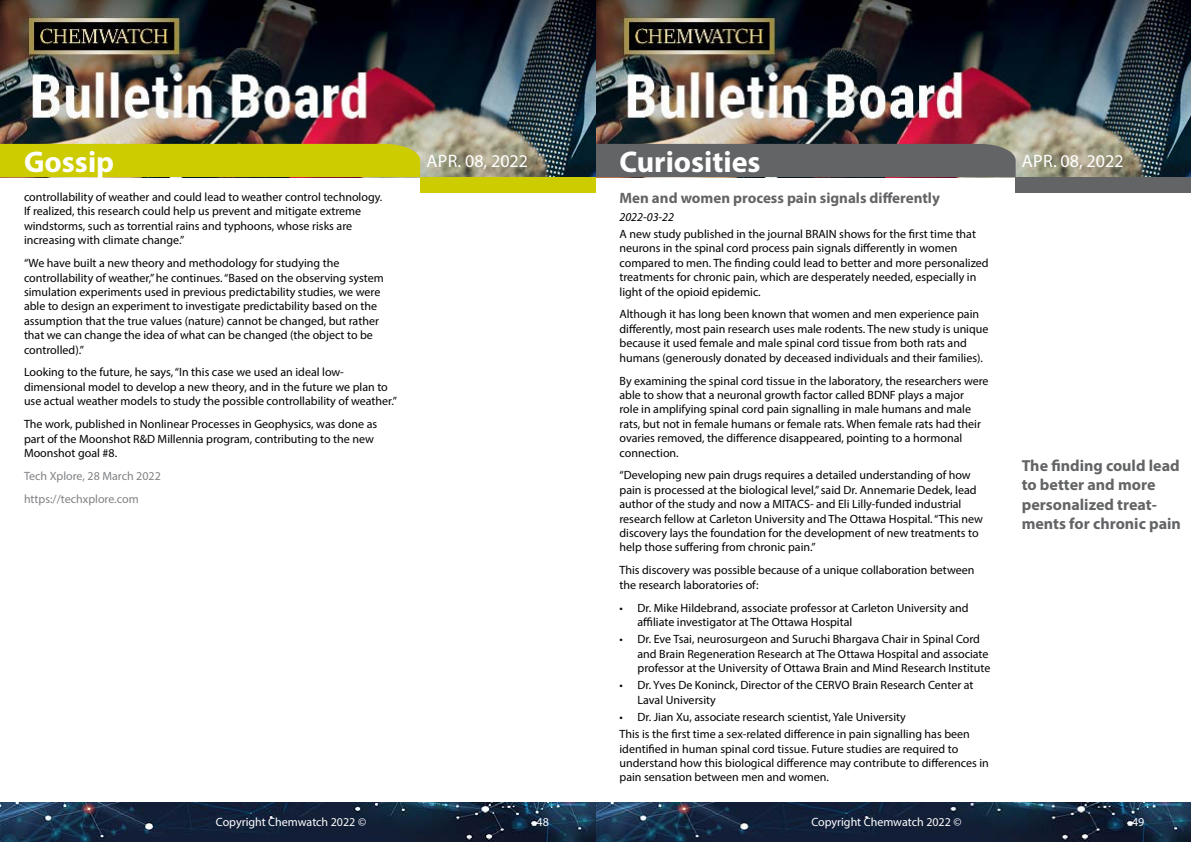
<style>
.page{position:relative;width:1191px;height:842px;background:#fff}
.page>*{position:absolute;margin:0;border:0;box-sizing:border-box;transform-origin:0 0}
.t1{font:700 30px "Myriad Pro";color:#fff}
.t2{font:18px "Myriad Pro";color:#fff}
.t3{font:700 16px/19.2px "Myriad Pro";color:#636466}
.t4{font:700 15px "Myriad Pro";color:#636466}
.t5{font:12px/14.4px "Myriad Pro";color:#000}
.t6{font:12px "Myriad Pro";color:#fff}
.t7{font:12px/22.9px "Myriad Pro";color:#808285}
.t8{font:italic 12px "Myriad Pro";color:#000}
</style>
<div class="page">
<img style="left:0;top:0;width:1191px;height:177px">
<div style="left:1015px;top:177px;width:176px;height:15px;background:#636466"></div>
<div style="left:595px;top:144px;width:420px;height:33px;background:#636466"></div>
<img style="left:0;top:802px;width:1191px;height:40px">
<div style="left:0;top:177px;width:595px;height:641px;background:#fff"></div>
<div style="left:420px;top:177px;width:175px;height:15px;background:#cc0"></div>
<div style="left:0;top:144px;width:420px;height:33px;background:#cc0"></div>
<h1 class="t1" style="left:24px;top:142px;width:92px">Gossip</h1>
<h2 class="t2" style="left:426px;top:150px;width:103px">Apr. 08, 2022</h2>
<h1 class="t1" style="left:619px;top:142px;width:142px">Curiosities</h1>
<h2 class="t2" style="left:1022px;top:149px;width:103px">Apr. 08, 2022</h2>
<p class="t5" style="left:24px;top:190px;width:360px">controllability of weather and could lead to weather control technology.<br>If realized, this research could help us prevent and mitigate extreme windstorms, such as torrential rains and typhoons, whose risks are increasing with climate change.”</p>
<p class="t5" style="left:24px;top:256px;width:361px">“We have built a new theory and methodology for studying the controllability of weather,” he continues. “Based on the observing system simulation experiments used in previous predictability studies, we were able to design an experiment to investigate predictability based on the assumption that the true values (nature) cannot be changed, but rather that we can change the idea of what can be changed (the object to be controlled).”</p>
<p class="t5" style="left:24px;top:365px;width:374px">Looking to the future, he says, “In this case we used an ideal low&shy;dimensional model to develop a new theory, and in the future we plan to use actual weather models to study the possible controllability of weather.”</p>
<p class="t5" style="left:24px;top:417px;width:355px">The work, published in Nonlinear Processes in Geophysics, was done as part of the Moonshot R&amp;D Millennia program, contributing to the new<br>Moonshot goal #8.</p>
<p class="t7" style="left:24px;top:464px;width:138px">Tech Xplore, 28 March 2022 https://techxplore.com</p>
<p class="t4" style="left:619px;top:188px;width:322px">Men and women process pain signals differently</p>
<p class="t8" style="left:619px;top:209px;width:56px">2022-03-22</p>
<p class="t5" style="left:619px;top:226px;width:370px">A new study published in the journal BRAIN shows for the first time that neurons in the spinal cord process pain signals differently in women compared to men. The finding could lead to better and more personalized treatments for chronic pain, which are desperately needed, especially in light of the opioid epidemic.</p>
<p class="t5" style="left:619px;top:307px;width:370px">Although it has long been known that women and men experience pain differently, most pain research uses male rodents. The new study is unique because it used female and male spinal cord tissue from both rats and humans (generously donated by deceased individuals and their families).</p>
<p class="t5" style="left:619px;top:373px;width:371px">By examining the spinal cord tissue in the laboratory, the researchers were able to show that a neuronal growth factor called BDNF plays a major<br>role in amplifying spinal cord pain signalling in male humans and male rats, but not in female humans or female rats. When female rats had their ovaries removed, the difference disappeared, pointing to a hormonal connection.</p>
<p class="t5" style="left:619px;top:468px;width:365px">“Developing new pain drugs requires a detailed understanding of how pain is processed at the biological level,” said Dr. Annemarie Dedek, lead author of the study and now a MITACS- and Eli Lilly-funded industrial research fellow at Carleton University and The Ottawa Hospital. “This new discovery lays the foundation for the development of new treatments to help those suffering from chronic pain.”</p>
<p class="t5" style="left:619px;top:563px;width:356px">This discovery was possible because of a unique collaboration between the research laboratories of:</p>
<p class="t5" style="left:637px;top:600px;width:332px;text-indent:-18px">• Dr. Mike Hildebrand, associate professor at Carleton University and affiliate investigator at The Ottawa Hospital</p>
<p class="t5" style="left:637px;top:632px;width:354px;text-indent:-18px">• Dr. Eve Tsai, neurosurgeon and Suruchi Bhargava Chair in Spinal Cord and Brain Regeneration Research at The Ottawa Hospital and associate professor at the University of Ottawa Brain and Mind Research Institute</p>
<p class="t5" style="left:637px;top:678px;width:337px;text-indent:-18px">• Dr. Yves De Koninck, Director of the CERVO Brain Research Center at<br>Laval University</p>
<p class="t5" style="left:619px;top:708px;width:352px;line-height:17.2px">• Dr. Jian Xu, associate research scientist, Yale University<br>This is the first time a sex-related difference in pain signalling has been</p>
<p class="t5" style="left:619px;top:741px;width:371px">identified in human spinal cord tissue. Future studies are required to understand how this biological difference may contribute to differences in pain sensation between men and women.</p>
<h3 class="t3" style="left:1021px;top:456px;width:161px">The finding could lead to better and more personalized treat&shy;ments for chronic pain</h3>
<p class="t6" style="left:216px;top:815px;width:152px">Copyright Chemwatch 2022 ©</p>
<p class="t6" style="left:536px;top:815px;width:14px">48</p>
<p class="t6" style="left:811px;top:815px;width:152px">Copyright Chemwatch 2022 ©</p>
<p class="t6" style="left:1132px;top:815px;width:14px">49</p>
</div>
